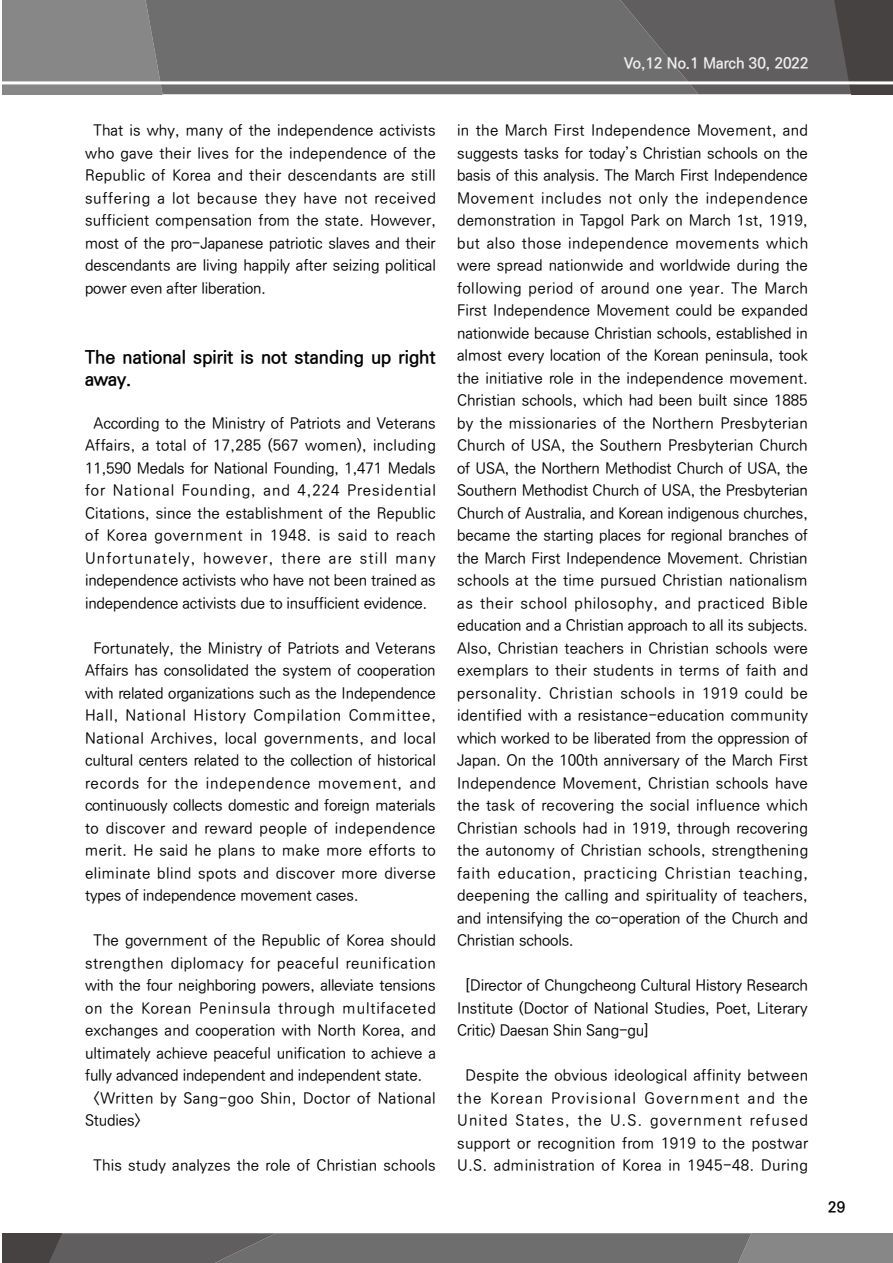
<style>
.page{position:relative;width:893px;height:1263px;background:#fff}
.page>*{position:absolute;margin:0;border:0;box-sizing:border-box;transform-origin:0 0}
.t1{font:700 18px/22.5px "Ko Pub Dotum";letter-spacing:.005em;color:#000}
.t2{font:500 15px/22.5px "Ko Pub Dotum";letter-spacing:.01em;color:#000;text-align:justify}
.t3{font:500 15px/22.5px "Ko Pub Dotum";letter-spacing:.03em;color:#000;text-align:center}
.t4{font:500 15px "Ko Pub Dotum";letter-spacing:-.01em;color:#000}
.t5{font:500 15px "Ko Pub Dotum";letter-spacing:.04em;color:#000}
.t6{font:500 15px "Ko Pub Dotum";letter-spacing:.055em;color:#000}
.t7{font:700 15px "Ko Pub Dotum";color:#efefef}
.t8{font:700 15px "Ko Pub Dotum";color:#000}
</style>
<div class="page">
<div style="left:2px;top:0;width:144px;height:94px;background:#878787"></div>
<div style="left:146px;top:0;width:474px;height:94px;background:#6f6e6e"></div>
<svg style="left:620px;top:0;width:273px;height:94px;background:#5e5c5c"></svg>
<hr style="left:0;top:81px;width:893px;height:3px;background:#fff">
<svg style="left:2px;top:1233px;width:891px;height:30px;background:#6e6c6c"></svg>
<p class="t2" style="left:85px;top:120px;width:352px;text-indent:9px">That is why, many of the independence activists who gave their lives for the independence of the Republic of Korea and their descendants are still suffering a lot because they have not received sufficient compensation from the state. However, most of the pro-Japanese patriotic slaves and their descendants are living happily after seizing political power even after liberation.</p>
<p class="t1" style="left:85px;top:346px;width:352px">The national spirit is not standing up right away.</p>
<p class="t2" style="left:85px;top:412px;width:352px;text-align:center">According to the Ministry of Patriots and Veterans Affairs, a total of 17,285 (567 women), including 11,590 Medals for National Founding, 1,471 Medals for National Founding, and 4,224 Presidential Citations, since the establishment of the Republic of Korea government in 1948. is said to reach Unfortunately, however, there are still many independence activists who have not been trained as independence activists due to insufficient evidence.</p>
<p class="t2" style="left:85px;top:637px;width:352px;text-indent:9px">Fortunately, the Ministry of Patriots and Veterans Affairs has consolidated the system of cooperation with related organizations such as the Independence Hall, National History Compilation Committee, National Archives, local governments, and local cultural centers related to the collection of historical records for the independence movement, and continuously collects domestic and foreign materials to discover and reward people of independence merit. He said he plans to make more efforts to eliminate blind spots and discover more diverse types of independence movement cases.</p>
<p class="t2" style="left:94px;top:930px;width:344px">The government of the Republic of Korea should</p>
<p class="t5" style="left:85px;top:956px;width:352px">strengthen diplomacy for peaceful reunification</p>
<p class="t4" style="left:85px;top:978px;width:352px">with the four neighboring powers, alleviate tensions</p>
<p class="t6" style="left:85px;top:1001px;width:352px">on the Korean Peninsula through multifaceted</p>
<p class="t2" style="left:85px;top:1020px;width:352px">exchanges and cooperation with North Korea, and</p>
<p class="t2" style="left:85px;top:1042px;width:352px">ultimately achieve peaceful unification to achieve a</p>
<p class="t4" style="left:85px;top:1068px;width:339px">fully advanced independent and independent state.</p>
<p class="t3" style="left:94px;top:1087px;width:344px">&lt;Written by Sang-goo Shin, Doctor of National</p>
<p class="t4" style="left:85px;top:1113px;width:57px">Studies&gt;</p>
<p class="t2" style="left:94px;top:1155px;width:344px">This study analyzes the role of Christian schools</p>
<p class="t7" style="left:624px;top:56px;width:186px">Vo,12 No.1 March 30, 2022</p>
<p class="t2" style="left:457px;top:120px;width:352px">in the March First Independence Movement, and suggests tasks for today’s Christian schools on the basis of this analysis. The March First Independence Movement includes not only the independence demonstration in Tapgol Park on March 1st, 1919, but also those independence movements which were spread nationwide and worldwide during the following period of around one year. The March First Independence Movement could be expanded nationwide because Christian schools, established in almost every location of the Korean peninsula, took the initiative role in the independence movement.<br>Christian schools, which had been built since 1885 by the missionaries of the Northern Presbyterian Church of USA, the Southern Presbyterian Church of USA, the Northern Methodist Church of USA, the Southern Methodist Church of USA, the Presbyterian Church of Australia, and Korean indigenous churches, became the starting places for regional branches of the March First Independence Movement. Christian schools at the time pursued Christian nationalism as their school philosophy, and practiced Bible education and a Christian approach to all its subjects.<br>Also, Christian teachers in Christian schools were exemplars to their students in terms of faith and personality. Christian schools in 1919 could be identified with a resistance-education community which worked to be liberated from the oppression of Japan. On the 100th anniversary of the March First Independence Movement, Christian schools have the task of recovering the social influence which Christian schools had in 1919, through recovering the autonomy of Christian schools, strengthening faith education, practicing Christian teaching, deepening the calling and spirituality of teachers, and intensifying the co-operation of the Church and Christian schools.</p>
<p class="t2" style="left:457px;top:975px;width:352px;text-indent:9px">[Director of Chungcheong Cultural History Research Institute (Doctor of National Studies, Poet, Literary Critic) Daesan Shin Sang-gu]</p>
<p class="t3" style="left:457px;top:1065px;width:352px">Despite the obvious ideological affinity between the Korean Provisional Government and the United States, the U.S. government refused support or recognition from 1919 to the postwar U.S. administration of Korea in 1945-48. During</p>
<p class="t8" style="left:828px;top:1199px;width:18px">29</p>
</div>
